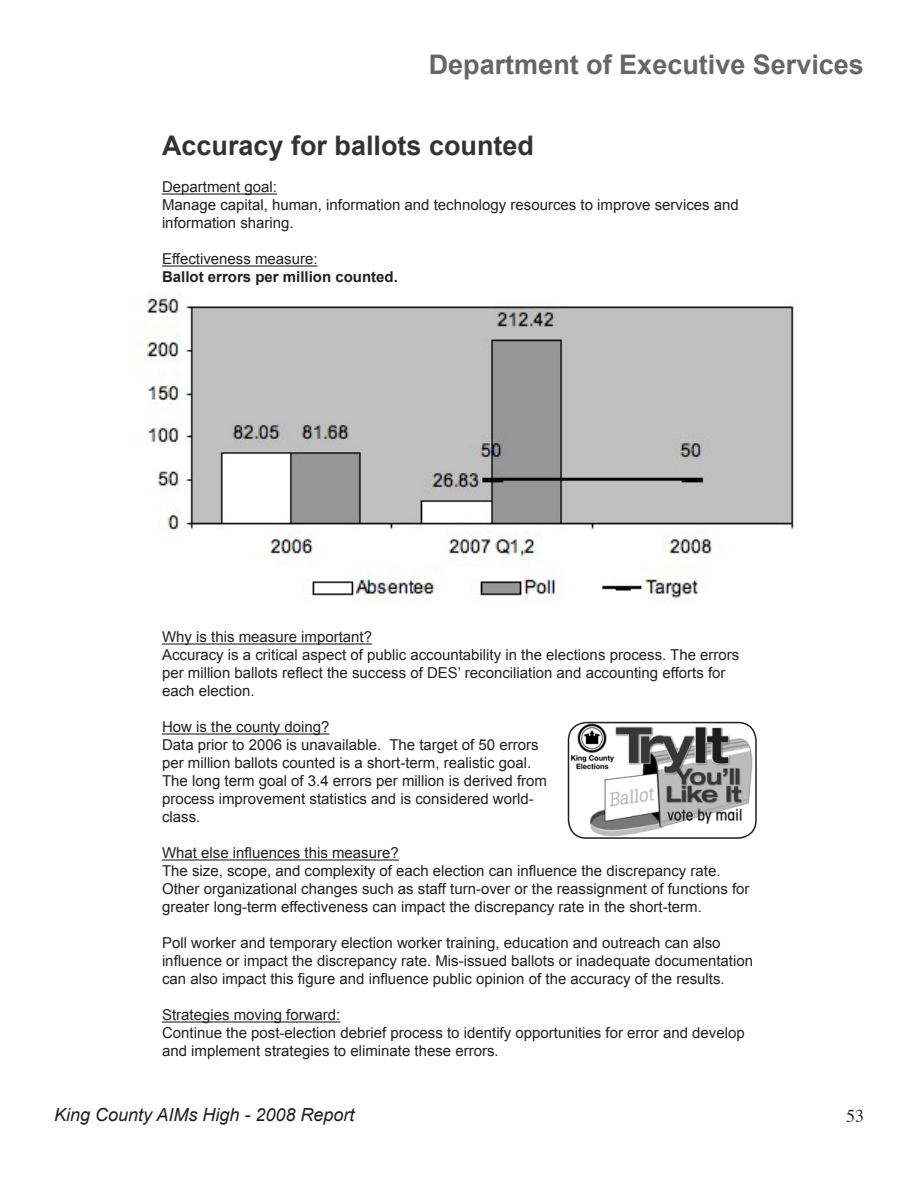
<style>
.page{position:relative;width:918px;height:1188px;background:#fff}
.page>*{position:absolute;margin:0;border:0;box-sizing:border-box;transform-origin:0 0}
.Department_Continued{font:700 27px "Arial";color:#666}
.Key_Indicators_Heade{font:700 27px "Arial";color:#333}
.t1{font:italic 18px "Arial";color:#231f20}
.t2{font:18px "Times";color:#231f20}
.Key_Indicator_Text{font:15px/18px "Arial";color:#231f20}
.Key_Indicator_Text-2{font:700 15px "Arial";color:#231f20}
</style>
<div class="page">
<hr style="left:162px;top:193px;width:115px;height:2px;background:#231f20">
<hr style="left:162px;top:265px;width:156px;height:2px;background:#231f20">
<hr style="left:162px;top:643px;width:210px;height:2px;background:#231f20">
<hr style="left:162px;top:733px;width:168px;height:2px;background:#231f20">
<hr style="left:162px;top:859px;width:237px;height:2px;background:#231f20">
<hr style="left:162px;top:1021px;width:178px;height:2px;background:#231f20">
<img style="left:143px;top:293px;width:651px;height:309px">
<img style="left:568px;top:723px;width:188px;height:115px;border-radius:18px">
<div style="left:568px;top:722px;width:189px;height:117px;border:2px solid #231f20;border-radius:18px"></div>
<p class="Department_Continued" style="left:429px;top:49px;width:437px">Department of Executive Services</p>
<p class="Key_Indicators_Heade" style="left:162px;top:130px;width:374px">Accuracy for ballots counted</p>
<p class="Key_Indicator_Text" style="left:162px;top:178px;width:117px">Department goal:</p>
<p class="Key_Indicator_Text" style="left:162px;top:196px;width:578px">Manage capital, human, information and technology resources to improve services and information sharing.</p>
<p class="Key_Indicator_Text" style="left:162px;top:250px;width:157px">Effectiveness measure:</p>
<p class="Key_Indicator_Text-2" style="left:162px;top:269px;width:237px">Ballot errors per million counted.</p>
<p class="Key_Indicator_Text" style="left:162px;top:628px;width:212px">Why is this measure important?</p>
<p class="Key_Indicator_Text" style="left:162px;top:646px;width:579px">Accuracy is a critical aspect of public accountability in the elections process. The errors per million ballots reflect the success of DES’ reconciliation and accounting efforts for each election.</p>
<p class="Key_Indicator_Text" style="left:162px;top:718px;width:169px">How is the county doing?</p>
<p class="Key_Indicator_Text" style="left:162px;top:736px;width:387px">Data prior to 2006 is unavailable. The target of 50 errors per million ballots counted is a short-term, realistic goal.<br>The long term goal of 3.4 errors per million is derived from process improvement statistics and is considered world&shy;class.</p>
<p class="Key_Indicator_Text" style="left:162px;top:844px;width:238px">What else influences this measure?</p>
<p class="Key_Indicator_Text" style="left:162px;top:862px;width:589px">The size, scope, and complexity of each election can influence the discrepancy rate.<br>Other organizational changes such as staff turn-over or the reassignment of functions for greater long-term effectiveness can impact the discrepancy rate in the short-term.</p>
<p class="Key_Indicator_Text" style="left:162px;top:934px;width:593px">Poll worker and temporary election worker training, education and outreach can also influence or impact the discrepancy rate. Mis-issued ballots or inadequate documentation can also impact this figure and influence public opinion of the accuracy of the results.</p>
<p class="Key_Indicator_Text" style="left:162px;top:1006px;width:180px">Strategies moving forward:</p>
<p class="Key_Indicator_Text" style="left:162px;top:1024px;width:584px">Continue the post-election debrief process to identify opportunities for error and develop and implement strategies to eliminate these errors.</p>
<p class="t1" style="left:54px;top:1105px;width:302px">King County AIMs High - 2008 Report</p>
<p class="t2" style="left:846px;top:1099px;width:19px">53</p>
</div>
